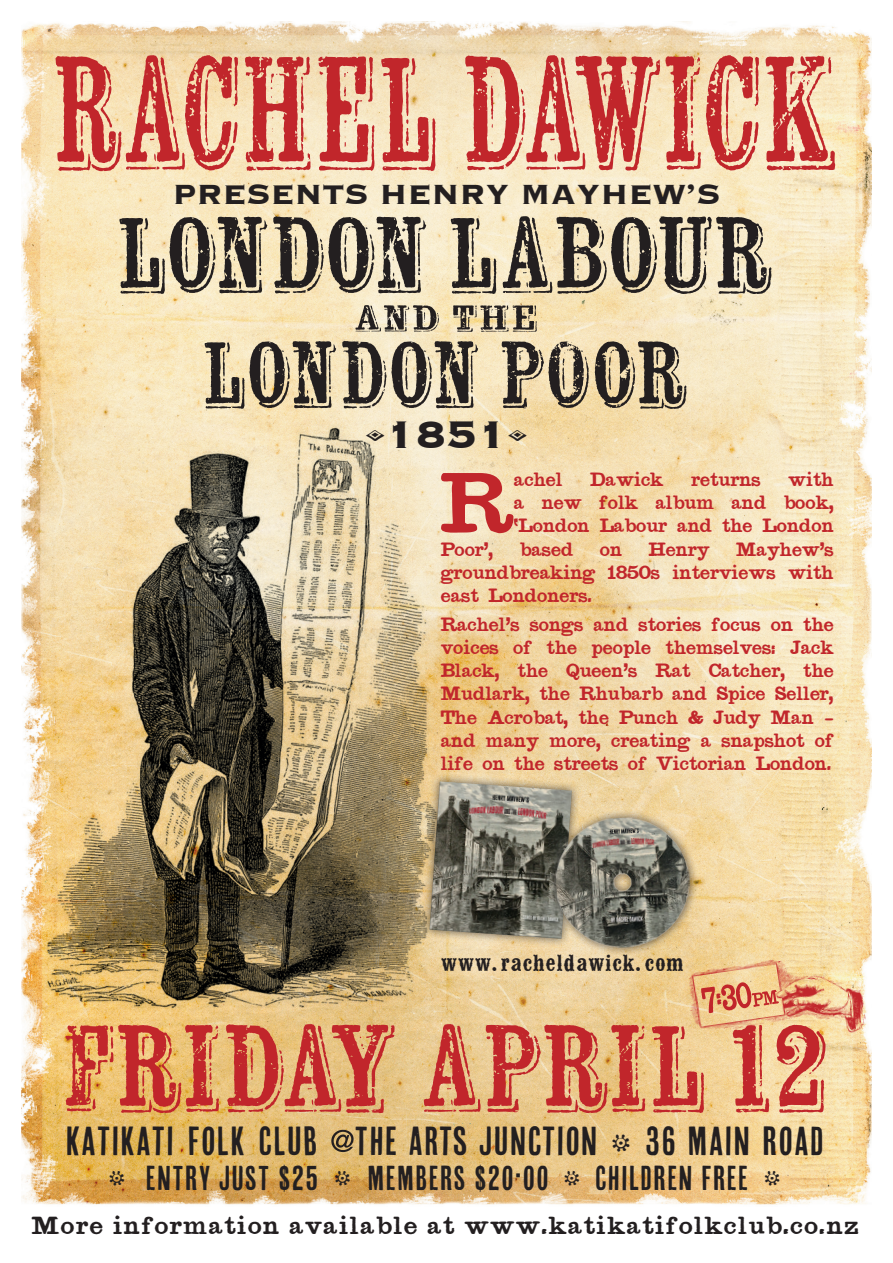
<style>
.page{position:relative;width:893px;height:1263px;background:#fff}
.page>*{position:absolute;margin:0;border:0;box-sizing:border-box;transform-origin:0 0}
.t1{font:156.45px "Wausau";letter-spacing:-.025em;color:#c1262b;scale:.8 1}
.t2{font:120px "Wausau";letter-spacing:-.03em;color:#c1262b}
.t3{font:105px "Wausau";letter-spacing:-.025em;color:#231f20}
.t4{font:93px "Type No 1";color:#c1262b}
.t5{font:91.95px "Wausau";letter-spacing:-.015em;color:#231f20}
.t6{font:700 49.95px "Copperplate";color:#231f20}
.t7{font:40.5px "Cheap Pine Sans";letter-spacing:.025em;color:#231f20}
.t8{font:700 36px "Copperplate";color:#231f20}
.t9{font:36px "Wausau";color:#231f20;scale:1.5 1}
.t10{font:34.5px "Cheap Pine Sans";letter-spacing:.025em;color:#231f20}
.t11{font:27px "Type No 1";color:#231f20;scale:1.05 1}
.t12{font:24.9px "Type No 12";color:#231f20}
.t13{font:21px/23.2px "Type No 1";letter-spacing:-.05em;color:#c1262b;text-align:justify}
</style>
<div class="page">
<img style="left:22px;top:21px;width:849px;height:1184px">
<img style="left:26px;top:403px;width:428px;height:626px">
<svg style="left:331px;top:1130px;width:23px;height:22px"></svg>
<div style="left:420px;top:772px;width:160px;height:175px;background:#231f20;opacity:.72"></div>
<img style="left:429px;top:781px;width:143px;height:158px">
<div style="left:547px;top:809px;width:151px;height:147px;background:#231f20;opacity:.72"></div>
<img style="left:553px;top:815px;width:140px;height:135px">
<img style="left:674px;top:926px;width:198px;height:137px">
<svg style="left:701px;top:982px;width:78px;height:31px;background:#e29971"></svg>
<svg style="left:366px;top:430px;width:18px;height:11px"></svg>
<svg style="left:509px;top:430px;width:18px;height:11px"></svg>
<svg style="left:613px;top:1134px;width:17px;height:17px"></svg>
<svg style="left:110px;top:1171px;width:14px;height:14px"></svg>
<svg style="left:336px;top:1171px;width:14px;height:14px"></svg>
<svg style="left:565px;top:1171px;width:14px;height:14px"></svg>
<svg style="left:765px;top:1171px;width:15px;height:14px"></svg>
<p class="t1" style="left:52px;top:9px;width:987px">RACHEL DAWICK</p>
<p class="t8" style="left:172px;top:171px;width:550px">PRESENTS HENRY MAYHEW’S</p>
<p class="t3" style="left:117px;top:185px;width:660px">LONDON LABOUR</p>
<p class="t9" style="left:354px;top:294px;width:125px">AND THE</p>
<p class="t5" style="left:203px;top:314px;width:489px">LONDON POOR</p>
<p class="t6" style="left:385px;top:402px;width:124px">1851</p>
<p class="t4" style="left:442px;top:469px;width:79px">R</p>
<p class="t13" style="left:514px;top:469px;width:51px">achel</p>
<p class="t13" style="left:590px;top:469px;width:76px">Dawick</p>
<p class="t13" style="left:691px;top:469px;width:72px">returns</p>
<p class="t13" style="left:788px;top:469px;width:48px">with</p>
<p class="t13" style="left:514px;top:493px;width:322px">a new folk album and book,</p>
<p class="t13" style="left:514px;top:516px;width:322px">‘London Labour and the London</p>
<p class="t13" style="left:441px;top:539px;width:396px">Poor’, based on Henry Mayhew’s</p>
<p class="t13" style="left:441px;top:562px;width:396px">groundbreaking 1850s interviews with</p>
<p class="t13" style="left:441px;top:586px;width:154px">east Londoners.</p>
<p class="t13" style="left:441px;top:614px;width:396px">Rachel’s songs and stories focus on the voices of the people themselves: Jack Black, the Queen’s Rat Catcher, the Mudlark, the Rhubarb and Spice Seller, The Acrobat, the Punch &amp; Judy Man - and many more, creating a snapshot of life on the streets of Victorian London.</p>
<p class="t12" style="left:441px;top:955px;width:245px">www.racheldawick.com</p>
<p class="t2" style="left:62px;top:989px;width:770px">FRIDAY APRIL 12</p>
<p class="t7" style="left:65px;top:1119px;width:760px">KATIKATI FOLK CLUB THE ARTS JUNCTION 36 MAIN ROAD</p>
<p class="t10" style="left:146px;top:1159px;width:175px">ENTRY JUST $25</p>
<p class="t10" style="left:367px;top:1159px;width:183px">MEMBERS $20·00</p>
<p class="t10" style="left:595px;top:1159px;width:155px">CHILDREN FREE</p>
<p class="t11" style="left:32px;top:1216px;width:790px">More information available at www.katikatifolkclub.co.nz</p>
</div>
